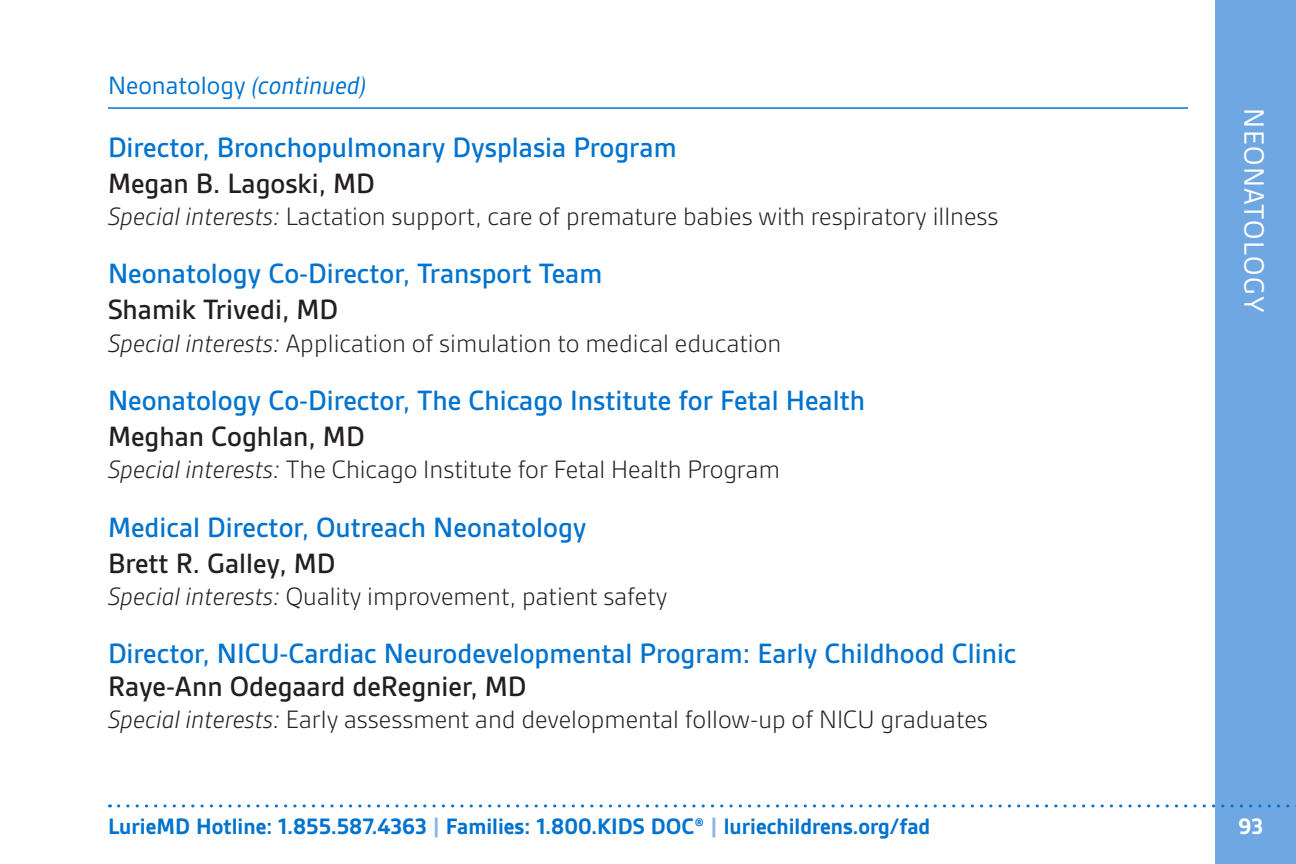
<style>
.page{position:relative;width:1296px;height:864px;background:#fff}
.page>*{position:absolute;margin:0;border:0;box-sizing:border-box;transform-origin:0 0}
.t1{font:500 30px "Gesta";color:#0073ce}
.t2{font:500 30px "Gesta";color:#231f20}
.t3{font:30px "Gesta";letter-spacing:.05em;color:#fff}
.t4{font:300 27px "Gesta";color:#231f20}
.t5{font:27px "Gesta";color:#0073ce}
.t6{font:700 24px "Gesta";color:#0073ce}
.t7{font:700 24px "Gesta";color:#fff}
.s1{font-style:italic}
.s2{color:#8bb5e8}
</style>
<div class="page">
<div style="left:1215px;top:0;width:81px;height:864px;background:#6fa7e3"></div>
<svg style="left:118px;top:804px;width:1178px;height:3px"></svg>
<hr style="left:108px;top:107px;width:1080px;height:2px;background:#0073ce">
<p class="t5" style="left:108px;top:71px;width:260px">Neonatology <span class="s1">(continued)</span></p>
<p class="t1" style="left:108px;top:131px;width:570px">Director, Bronchopulmonary Dysplasia Program</p>
<p class="t2" style="left:108px;top:167px;width:268px">Megan B. Lagoski, MD</p>
<p class="t4" style="left:108px;top:202px;width:892px"><span class="s1">Special interests:</span> Lactation support, care of premature babies with respiratory illness</p>
<p class="t1" style="left:108px;top:258px;width:496px">Neonatology Co-Director, Transport Team</p>
<p class="t2" style="left:108px;top:294px;width:232px">Shamik Trivedi, MD</p>
<p class="t4" style="left:108px;top:329px;width:675px"><span class="s1">Special interests:</span> Application of simulation to medical education</p>
<p class="t1" style="left:108px;top:384px;width:759px">Neonatology Co-Director, The Chicago Institute for Fetal Health</p>
<p class="t2" style="left:108px;top:420px;width:258px">Meghan Coghlan, MD</p>
<p class="t4" style="left:108px;top:455px;width:673px"><span class="s1">Special interests:</span> The Chicago Institute for Fetal Health Program</p>
<p class="t1" style="left:108px;top:511px;width:480px">Medical Director, Outreach Neonatology</p>
<p class="t2" style="left:108px;top:547px;width:229px">Brett R. Galley, MD</p>
<p class="t4" style="left:108px;top:582px;width:561px"><span class="s1">Special interests:</span> Quality improvement, patient safety</p>
<p class="t1" style="left:108px;top:637px;width:910px">Director, NICU-Cardiac Neurodevelopmental Program: Early Childhood Clinic</p>
<p class="t2" style="left:108px;top:670px;width:420px">Raye-Ann Odegaard deRegnier, MD</p>
<p class="t4" style="left:108px;top:705px;width:882px"><span class="s1">Special interests:</span> Early assessment and developmental follow-up of NICU graduates</p>
<p class="t3" style="left:1270px;top:108px;width:206px;rotate:90deg">NEONATOLOGY</p>
<p class="t6" style="left:108px;top:814px;width:824px">LurieMD Hotline: 1.855.587.4363 <span class="s2">|</span> Families: 1.800.KIDS DOC® <span class="s2">|</span> luriechildrens.org/fad</p>
<p class="t7" style="left:1238px;top:814px;width:26px">93</p>
</div>
